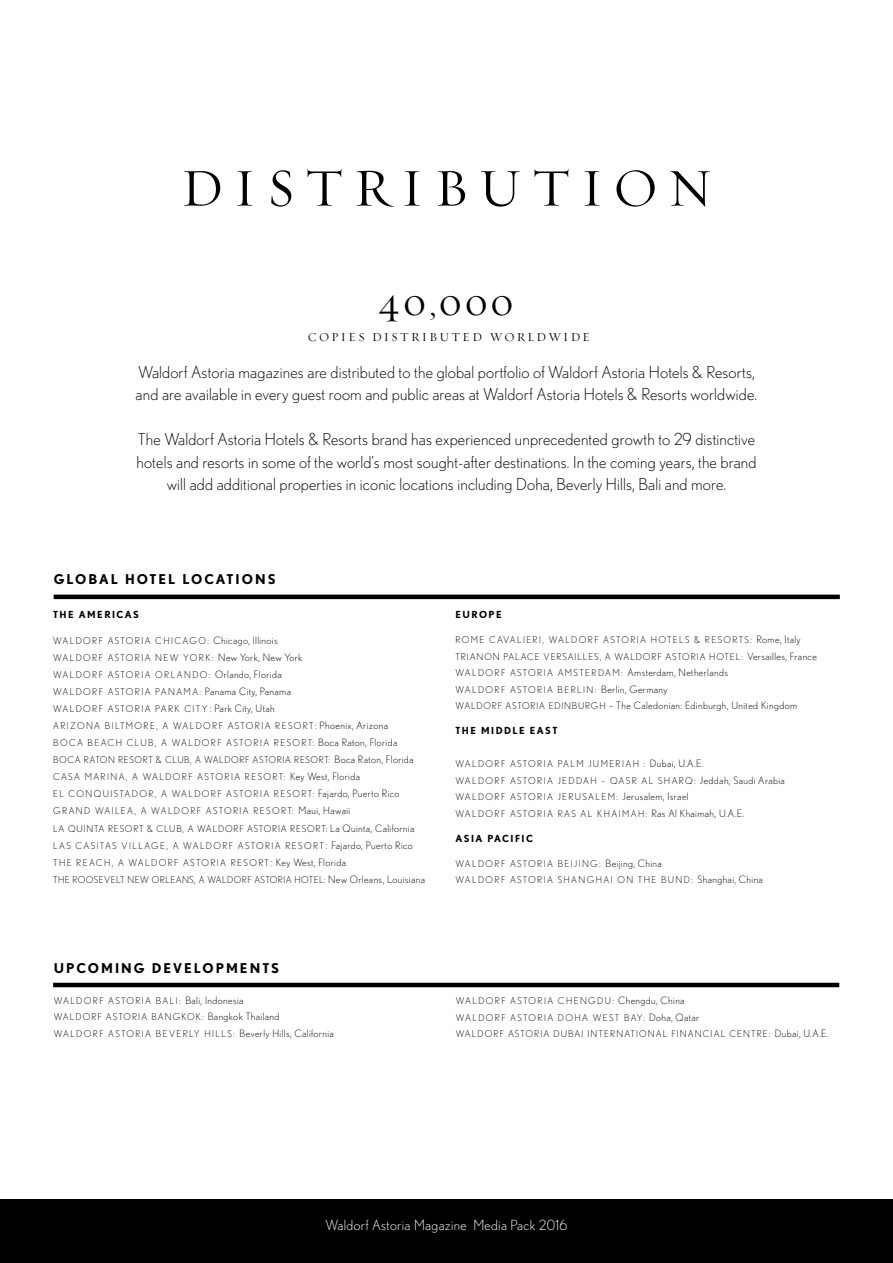
<style>
.page{position:relative;width:893px;height:1263px;background:#fff}
.page>*{position:absolute;margin:0;border:0;box-sizing:border-box;transform-origin:0 0}
.t1{font:54px "Requiem Display HTF Roman";letter-spacing:.2em;color:#000}
.t2{font:40.5px "Requiem Display HTF Roman";color:#000}
.t3{font:300 16.5px/22.5px "Nobel";letter-spacing:.01em;color:#000}
.t4{font:300 13.95px "Nobel";letter-spacing:.025em;color:#fff}
.t5{font:700 13.5px "Nobel";letter-spacing:.15em;color:#000}
.t6{font:12.3px "Requiem Display HTF Roman";letter-spacing:.19em;color:#000}
.t7{font:300 10.2px "Nobel";letter-spacing:.04em;color:#000}
.t8{font:700 9.75px "Nobel";letter-spacing:.15em;color:#000}
.t9{font:300 9.3px/17.1px "Nobel";letter-spacing:.15em;color:#000}
.t10{font:300 9.3px/16.5px "Nobel";letter-spacing:.12em;color:#000}
.s1{font-size:10.2px}
.s2{font-family:"Mixage IT Cby BT";font-weight:400;font-size:9.75px}
.s3{font-size:9.3px}
</style>
<div class="page">
<div style="left:0;top:1199px;width:893px;height:64px;background:#000"></div>
<hr style="left:54px;top:595px;width:786px;height:4px;background:#000">
<hr style="left:53px;top:983px;width:786px;height:4px;background:#000">
<h1 class="t1" style="left:181px;top:156px;width:533px">DISTRIBUTION</h1>
<h2 class="t2" style="left:379px;top:278px;width:136px">40,000</h2>
<h3 class="t6" style="left:308px;top:329px;width:284px">COPIES DISTRIBUTED WORLDWIDE</h3>
<h3 class="t3" style="left:136px;top:361px;width:623px">Waldorf Astoria magazines are distributed to the global portfolio of Waldorf Astoria Hotels &amp; Resorts, and are available in every guest room and public areas at Waldorf Astoria Hotels &amp; Resorts worldwide.</h3>
<p class="t3" style="left:136px;top:428px;width:621px;text-align:center">The Waldorf Astoria Hotels &amp; Resorts brand has experienced unprecedented growth to 29 distinctive hotels and resorts in some of the world’s most sought-after destinations. In the coming years, the brand will add additional properties in iconic locations including Doha, Beverly Hills, Bali and more.</p>
<h3 class="t5" style="left:54px;top:571px;width:223px">GLOBAL HOTEL LOCATIONS</h3>
<p class="t8" style="left:53px;top:609px;width:87px">THE AMERICAS</p>
<p class="t9" style="left:53px;top:632px;width:373px">WALDORF ASTORIA CHICAGO: <span class="s1">Chicago, Illinois<br></span>WALDORF ASTORIA NEW YORK: <span class="s1">New York, New York<br></span>WALDORF ASTORIA ORLANDO: <span class="s1">Orlando, Florida<br></span>WALDORF ASTORIA PANAMA: <span class="s1">Panama City, Panama<br></span>WALDORF ASTORIA PARK CITY<span class="s2">:</span> <span class="s1">Park City, Utah<br></span>ARIZONA BILTMORE, A WALDORF ASTORIA RESORT<span class="s1">: Phoenix, Arizona<br></span>BOCA BEACH CLUB, A WALDORF ASTORIA RESORT: <span class="s1">Boca Raton, Florida </span>BOCA RATON RESORT &amp; CLUB, A WALDORF ASTORIA RESORT: <span class="s1">Boca Raton, Florida </span>CASA MARINA, A WALDORF ASTORIA RESORT: <span class="s1">Key West, Florida<br></span>EL CONQUISTADOR, A WALDORF ASTORIA RESORT: <span class="s1">Fajardo, Puerto Rico </span>GRAND WAILEA, A WALDORF ASTORIA RESORT: <span class="s1">Maui, Hawaii<br></span>LA QUINTA RESORT &amp; CLUB, A WALDORF ASTORIA RESORT: <span class="s1">La Quinta, California </span>LAS CASITAS VILLAGE, A WALDORF ASTORIA RESORT<span class="s2">:</span> <span class="s1">Fajardo, Puerto Rico </span>THE REACH, A WALDORF ASTORIA RESORT<span class="s2">:</span> <span class="s1">Key West, Florida<br></span>THE ROOSEVELT NEW ORLEANS, A WALDORF ASTORIA HOTEL: <span class="s1">New Orleans, Louisiana</span></p>
<p class="t8" style="left:455px;top:609px;width:48px">EUROPE</p>
<p class="t9" style="left:455px;top:631px;width:363px;line-height:16.5px">ROME CAVALIERI, WALDORF ASTORIA HOTELS &amp; RESORTS: <span class="s1">Rome, Italy </span>TRIANON PALACE VERSAILLES, A WALDORF ASTORIA HOTEL: <span class="s1">Versailles, France </span>WALDORF ASTORIA AMSTERDAM: <span class="s1">Amsterdam, Netherlands<br></span>WALDORF ASTORIA BERLIN: <span class="s1">Berlin, Germany</span></p>
<p class="t7" style="left:455px;top:699px;width:343px"><span class="s3">WALDORF ASTORIA EDINBURGH</span> – The Caledonian: Edinburgh, United Kingdom</p>
<p class="t8" style="left:455px;top:725px;width:103px">THE MIDDLE EAST</p>
<p class="t9" style="left:455px;top:755px;width:331px;line-height:16.5px">WALDORF ASTORIA PALM JUMERIAH : <span class="s1">Dubai, U.A.E.<br></span>WALDORF ASTORIA JEDDAH – QASR AL SHARQ: <span class="s1">Jeddah, Saudi Arabia </span>WALDORF ASTORIA JERUSALEM: <span class="s1">Jerusalem, Israel<br></span>WALDORF ASTORIA RAS AL KHAIMAH: <span class="s1">Ras Al Khaimah, U.A.E.</span></p>
<p class="t8" style="left:455px;top:832px;width:79px">ASIA PACIFIC</p>
<p class="t9" style="left:455px;top:855px;width:309px;line-height:16.5px">WALDORF ASTORIA BEIJING: <span class="s1">Beijing, China<br></span>WALDORF ASTORIA SHANGHAI ON THE BUND: <span class="s1">Shanghai, China</span></p>
<h3 class="t5" style="left:54px;top:960px;width:227px">UPCOMING DEVELOPMENTS</h3>
<p class="t9" style="left:54px;top:992px;width:282px;line-height:16.5px">WALDORF ASTORIA BALI: <span class="s1">Bali, Indonesia<br></span>WALDORF ASTORIA BANGKOK: <span class="s1">Bangkok Thailand<br></span>WALDORF ASTORIA BEVERLY HILLS: <span class="s1">Beverly Hills, California</span></p>
<p class="t10" style="left:456px;top:993px;width:374px">WALDORF ASTORIA CHENGDU: <span class="s1">Chengdu, China<br></span>WALDORF ASTORIA DOHA WEST BAY: <span class="s1">Doha, Qatar<br></span>WALDORF ASTORIA DUBAI INTERNATIONAL FINANCIAL CENTRE: <span class="s1">Dubai, U.A.E.</span></p>
<h3 class="t4" style="left:326px;top:1217px;width:243px">Waldorf Astoria Magazine Media Pack 2016</h3>
</div>
